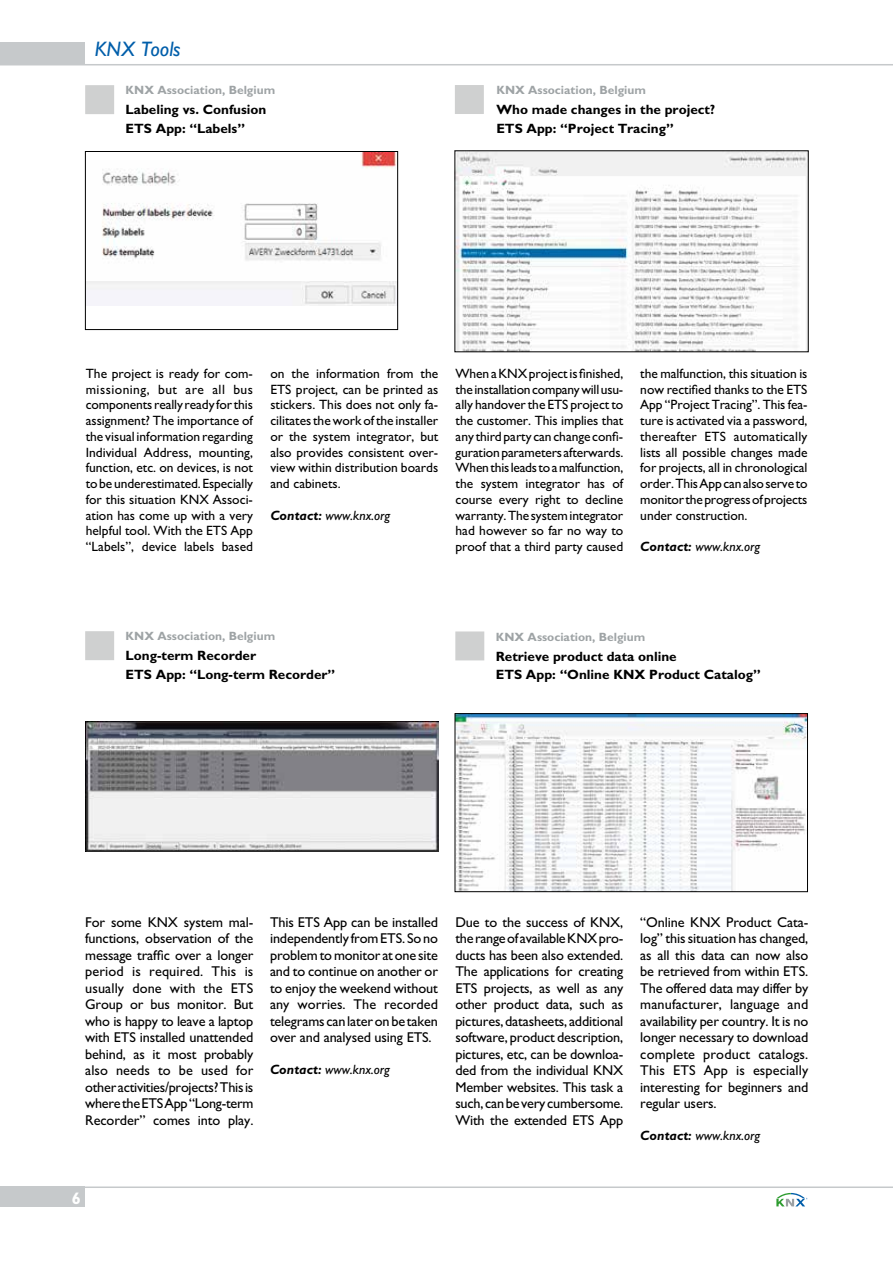
<style>
.page{position:relative;width:893px;height:1263px;background:#fff}
.page>*{position:absolute;margin:0;border:0;box-sizing:border-box;transform-origin:0 0}
.t1{font:italic 21px "M Gill Sans";color:#005eaa}
.t2{font:700 16.5px "M Gill Sans";color:#fff}
.t3{font:14.25px/16.5px "M Gill Sans";letter-spacing:-.01em;color:#000;text-align:justify}
.t4{font:13.5px/15.8px "M Gill Sans";letter-spacing:-.005em;color:#000;text-align:justify}
.t5{font:700 13.5px/18.5px "M Gill Sans";color:#000}
.t6{font:italic 13.5px "M Gill Sans";color:#000}
.t7{font:700 12px "M Gill Sans";color:#9ea3a5}
.s1{font-weight:700}
</style>
<div class="page">
<div style="left:0;top:42px;width:85px;height:23px;background:#c6c9cb"></div>
<hr style="left:0;top:64px;width:893px;height:1px;background:#c6c9cb">
<hr style="left:75px;top:1186px;width:818px;height:2px;background:#c6c9cb">
<div style="left:0;top:1186px;width:85px;height:21px;background:#c6c9cb"></div>
<svg style="left:776px;top:1192px;width:32px;height:15px"></svg>
<svg style="left:776px;top:1193px;width:31px;height:13px"></svg>
<div style="left:85px;top:631px;width:29px;height:29px;background:#cfd0d0"></div>
<div style="left:85px;top:85px;width:29px;height:29px;background:#cfd0d0"></div>
<img style="left:87px;top:153px;width:309px;height:152px">
<div style="left:85px;top:151px;width:313px;height:179px;border:1px solid #000"></div>
<img style="left:85px;top:721px;width:353px;height:131px">
<div style="left:455px;top:85px;width:29px;height:29px;background:#cfd0d0"></div>
<div style="left:455px;top:631px;width:29px;height:29px;background:#cfd0d0;border:2px solid #cfd0d0"></div>
<img style="left:457px;top:715px;width:349px;height:175px">
<div style="left:455px;top:713px;width:353px;height:179px;border:1px solid #000"></div>
<img style="left:456px;top:152px;width:351px;height:198px">
<h1 class="t1" style="left:95px;top:37px;width:87px">KNX Tools</h1>
<p class="t7" style="left:126px;top:84px;width:151px">KNX Association, Belgium</p>
<p class="t5" style="left:126px;top:101px;width:142px">Labeling vs. Confusion<br>ETS App: “Labels”</p>
<p class="t7" style="left:496px;top:84px;width:151px">KNX Association, Belgium</p>
<p class="t5" style="left:496px;top:100px;width:220px">Who made changes in the project?<br>ETS App: “Project Tracing”</p>
<p class="t4" style="left:86px;top:366px;width:169px">The project is ready for com&shy;missioning, but are all bus components really ready for this assignment? The importance of the visual information regarding Individual Address, mounting, function, etc. on devices, is not to be underestimated. Especially for this situation KNX Associ&shy;ation has come up with a very helpful tool. With the ETS App “Labels”, device labels based</p>
<p class="t4" style="left:270px;top:366px;width:169px">on the information from the ETS project, can be printed as stickers. This does not only fa&shy;cilitates the work of the installer or the system integrator, but also provides consistent over&shy;view within distribution boards and cabinets.</p>
<p class="t6" style="left:270px;top:508px;width:121px"><span class="s1">Contact:</span> www.knx.org</p>
<p class="t4" style="left:456px;top:366px;width:169px">When a KNX project is finished, the installation company will usu&shy;ally handover the ETS project to the customer. This implies that any third party can change confi&shy;guration parameters afterwards.<br>When this leads to a malfunction, the system integrator has of course every right to decline warranty. The system integrator had however so far no way to proof that a third party caused</p>
<p class="t4" style="left:640px;top:366px;width:169px">the malfunction, this situation is now rectified thanks to the ETS App “Project Tracing”. This fea&shy;ture is activated via a password, thereafter ETS automatically lists all possible changes made for projects, all in chronological order. This App can also serve to monitor the progress of projects under construction.</p>
<p class="t6" style="left:640px;top:539px;width:121px"><span class="s1">Contact:</span> www.knx.org</p>
<p class="t7" style="left:126px;top:630px;width:151px">KNX Association, Belgium</p>
<p class="t5" style="left:126px;top:647px;width:211px">Long-term Recorder<br>ETS App: “Long-term Recorder”</p>
<p class="t7" style="left:496px;top:630px;width:151px">KNX Association, Belgium</p>
<p class="t5" style="left:496px;top:647px;width:266px">Retrieve product data online<br>ETS App: “Online KNX Product Catalog”</p>
<p class="t3" style="left:85px;top:914px;width:170px">For some KNX system mal&shy;functions, observation of the message traffic over a longer period is required. This is usually done with the ETS Group or bus monitor. But who is happy to leave a laptop with ETS installed unattended behind, as it most probably also needs to be used for other activities/projects? This is where the ETS App “Long-term Recorder” comes into play.</p>
<p class="t3" style="left:270px;top:914px;width:169px">This ETS App can be installed independently from ETS. So no problem to monitor at one site and to continue on another or to enjoy the weekend without any worries. The recorded telegrams can later on be taken over and analysed using ETS.</p>
<p class="t6" style="left:270px;top:1062px;width:121px"><span class="s1">Contact:</span> www.knx.org</p>
<p class="t3" style="left:455px;top:914px;width:170px">Due to the success of KNX, the range of available KNX pro&shy;ducts has been also extended.<br>The applications for creating ETS projects, as well as any other product data, such as pictures, datasheets, additional software, product description, pictures, etc, can be downloa&shy;ded from the individual KNX Member websites. This task a such, can be very cumbersome.<br>With the extended ETS App</p>
<p class="t3" style="left:640px;top:914px;width:170px">“Online KNX Product Cata&shy;log” this situation has changed, as all this data can now also be retrieved from within ETS.<br>The offered data may differ by manufacturer, language and availability per country. It is no longer necessary to download complete product catalogs.<br>This ETS App is especially interesting for beginners and regular users.</p>
<p class="t6" style="left:640px;top:1128px;width:121px"><span class="s1">Contact:</span> www.knx.org</p>
<p class="t2" style="left:72px;top:1189px;width:11px">6</p>
</div>
